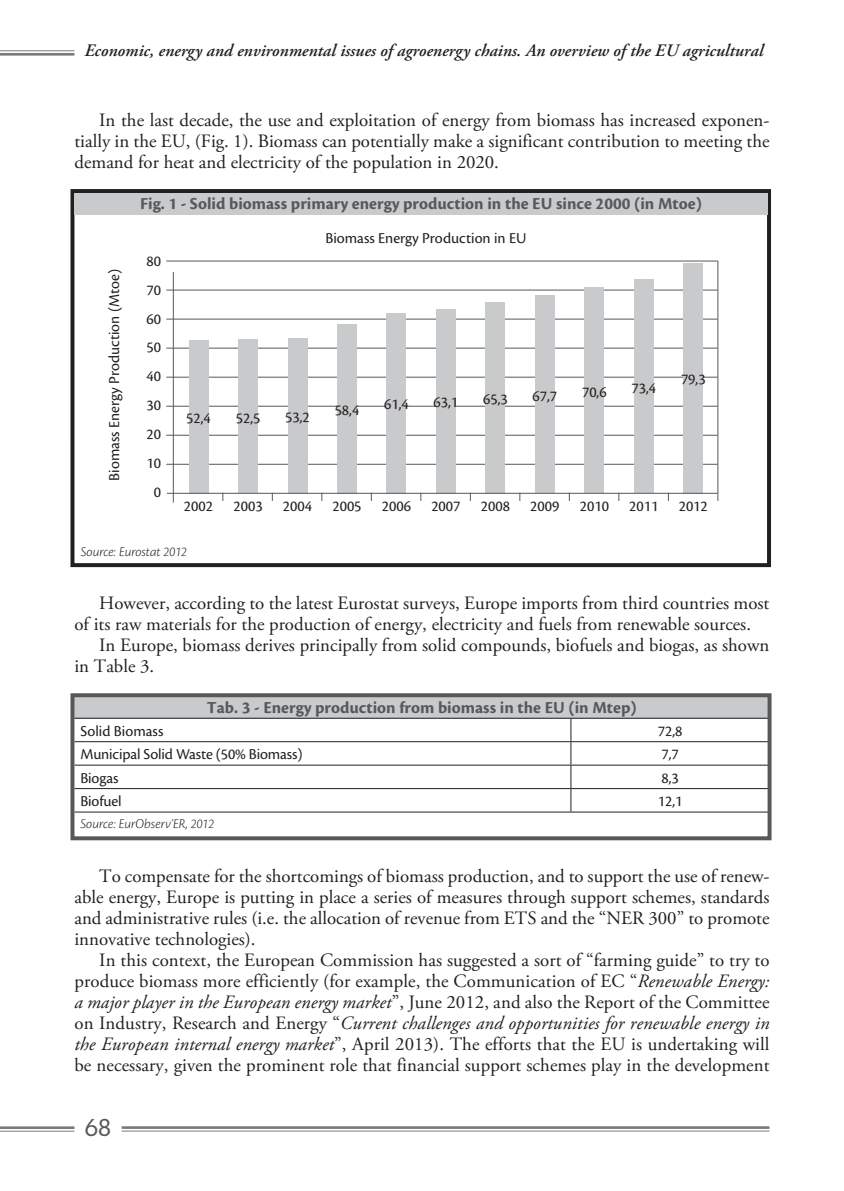
<style>
.page{position:relative;width:844px;height:1191px;background:#fff}
.page>*{position:absolute;margin:0;border:0;box-sizing:border-box;transform-origin:0 0}
.t1{font:21.88px "Penumbra Half Serif Std";color:#57585a}
.t2{font:18.9px/21px "Adobe Garamond Pro";color:#231f20;text-align:justify}
.t3{font:700 17.5px "Cronos Pro";color:#57585a}
.t4{font:italic 600 17.5px "Adobe Garamond Pro";color:#231f20}
.t5{font:15.75px/28.9px "Cronos Pro";color:#231f20;text-align:center}
.t6{font:italic 300 14px "Cronos Pro";color:#231f20}
.s1{font-style:italic}
</style>
<div class="page">
<hr style="left:0;top:50px;width:74px;height:1px;background:#787a7d">
<hr style="left:0;top:53px;width:74px;height:3px;background:#787a7d">
<hr style="left:122px;top:1126px;width:647px;height:2px;background:#787a7d">
<hr style="left:122px;top:1130px;width:647px;height:1px;background:#787a7d">
<hr style="left:0;top:1126px;width:74px;height:3px;background:#787a7d">
<hr style="left:0;top:1130px;width:74px;height:1px;background:#787a7d">
<svg style="left:70px;top:189px;width:701px;height:379px"></svg>
<div style="left:74px;top:193px;width:693px;height:21px;background:#c9cacc"></div>
<hr style="left:717px;top:261px;width:1px;height:240px;background:#57585a">
<hr style="left:173px;top:272px;width:1px;height:230px;background:#57585a">
<hr style="left:166px;top:464px;width:551px;height:1px;background:#57585a">
<hr style="left:166px;top:435px;width:551px;height:1px;background:#57585a">
<hr style="left:166px;top:406px;width:551px;height:1px;background:#57585a">
<hr style="left:166px;top:377px;width:551px;height:1px;background:#57585a">
<hr style="left:166px;top:348px;width:551px;height:1px;background:#57585a">
<hr style="left:166px;top:319px;width:551px;height:1px;background:#57585a">
<hr style="left:166px;top:290px;width:551px;height:1px;background:#57585a">
<hr style="left:166px;top:261px;width:551px;height:1px;background:#57585a">
<div style="left:188px;top:340px;width:20px;height:153px;background:#c9cacc"></div>
<div style="left:238px;top:339px;width:20px;height:154px;background:#c9cacc"></div>
<div style="left:287px;top:338px;width:20px;height:155px;background:#c9cacc"></div>
<div style="left:337px;top:324px;width:20px;height:169px;background:#c9cacc"></div>
<div style="left:386px;top:313px;width:20px;height:180px;background:#c9cacc"></div>
<div style="left:436px;top:309px;width:20px;height:184px;background:#c9cacc"></div>
<div style="left:485px;top:302px;width:20px;height:191px;background:#c9cacc"></div>
<div style="left:534px;top:295px;width:20px;height:198px;background:#c9cacc"></div>
<div style="left:584px;top:287px;width:20px;height:206px;background:#c9cacc"></div>
<div style="left:633px;top:279px;width:20px;height:214px;background:#c9cacc"></div>
<div style="left:683px;top:263px;width:20px;height:230px;background:#c9cacc"></div>
<hr style="left:167px;top:493px;width:550px;height:1px;background:#57585a">
<svg style="left:70px;top:693px;width:702px;height:148px"></svg>
<p class="t4" style="left:84px;top:40px;width:680px">Economic, energy and environmental issues of agroenergy chains. An overview of the e u agricultural</p>
<p class="t2" style="left:74px;top:110px;width:696px;text-indent:25px">In the last decade, the use and exploitation of energy from biomass has increased exponen&shy;tially in the EU, (Fig. 1). Biomass can potentially make a significant contribution to meeting the demand for heat and electricity of the population in 2020.</p>
<p class="t3" style="left:140px;top:193px;width:563px">Fig. 1 - Solid biomass primary energy production in the EU since 2000 (in Mtoe)</p>
<p class="t5" style="left:100px;top:481px;width:214px;rotate:-90deg">Biomass Energy Production (Mtoe)</p>
<p class="t5" style="left:147px;top:246px;width:16px">80<br>70<br>60<br>50<br>40<br>30<br>20<br>10<br>0</p>
<p class="t5" style="left:325px;top:224px;width:203px">Biomass Energy Production in EU</p>
<p class="t5" style="left:186px;top:403px;width:26px">52,4</p>
<p class="t5" style="left:236px;top:403px;width:26px">52,5</p>
<p class="t5" style="left:285px;top:402px;width:26px">53,2</p>
<p class="t5" style="left:334px;top:395px;width:26px">58,4</p>
<p class="t5" style="left:384px;top:390px;width:26px">61,4</p>
<p class="t5" style="left:433px;top:388px;width:26px">63,1</p>
<p class="t5" style="left:483px;top:385px;width:26px">65,3</p>
<p class="t5" style="left:532px;top:381px;width:26px">67,7</p>
<p class="t5" style="left:582px;top:377px;width:26px">70,6</p>
<p class="t5" style="left:631px;top:373px;width:26px">73,4</p>
<p class="t5" style="left:680px;top:365px;width:26px">79,3</p>
<p class="t5" style="left:184px;top:492px;width:31px">2002</p>
<p class="t5" style="left:233px;top:492px;width:31px">2003</p>
<p class="t5" style="left:283px;top:492px;width:31px">2004</p>
<p class="t5" style="left:332px;top:492px;width:31px">2005</p>
<p class="t5" style="left:431px;top:492px;width:31px">2007</p>
<p class="t5" style="left:480px;top:492px;width:31px">2008</p>
<p class="t5" style="left:530px;top:492px;width:31px">2009</p>
<p class="t5" style="left:629px;top:492px;width:31px">2011</p>
<p class="t5" style="left:382px;top:492px;width:31px">2006</p>
<p class="t5" style="left:579px;top:492px;width:31px">2010</p>
<p class="t5" style="left:678px;top:492px;width:31px">2012</p>
<p class="t6" style="left:81px;top:543px;width:108px">Source: Eurostat 2012</p>
<p class="t2" style="left:99px;top:593px;width:671px">However, according to the latest Eurostat surveys, Europe imports from third countries most</p>
<p class="t2" style="left:74px;top:614px;width:678px">of its raw materials for the production of energy, electricity and fuels from renewable sources.</p>
<p class="t2" style="left:99px;top:635px;width:671px">In Europe, biomass derives principally from solid compounds, biofuels and biogas, as shown</p>
<p class="t2" style="left:74px;top:656px;width:81px">in Table 3.</p>
<p class="t3" style="left:207px;top:697px;width:431px">Tab. 3 - Energy production from biomass in the EU (in Mtep)</p>
<p class="t5" style="left:80px;top:716px;width:84px">Solid Biomass</p>
<p class="t5" style="left:657px;top:716px;width:26px">72,8</p>
<p class="t5" style="left:80px;top:740px;width:223px">Municipal Solid Waste (50% Biomass)</p>
<p class="t5" style="left:661px;top:740px;width:19px">7,7</p>
<p class="t5" style="left:80px;top:763px;width:40px">Biogas</p>
<p class="t5" style="left:661px;top:763px;width:19px">8,3</p>
<p class="t5" style="left:80px;top:787px;width:43px">Biofuel</p>
<p class="t5" style="left:657px;top:787px;width:26px">12,1</p>
<p class="t6" style="left:80px;top:815px;width:135px">Source: EurObserv’ER, 2012</p>
<p class="t2" style="left:74px;top:866px;width:696px;text-indent:25px">To compensate for the shortcomings of biomass production, and to support the use of renew&shy;able energy, Europe is putting in place a series of measures through support schemes, standards and administrative rules (i.e. the allocation of revenue from ETS and the “NER 300” to promote innovative technologies).</p>
<p class="t2" style="left:74px;top:950px;width:696px;text-indent:25px">In this context, the European Commission has suggested a sort of “farming guide” to try to produce biomass more efficiently (for example, the Communication of EC “<span class="s1">Renewable Energy: a major player in the European energy market</span>”, June 2012, and also the Report of the Committee on Industry, Research and Energy “<span class="s1">Current challenges and opportunities for renewable energy in the European internal energy market</span>”, April 2013). The efforts that the EU is undertaking will be necessary, given the prominent role that financial support schemes play in the development</p>
<p class="t1" style="left:85px;top:1115px;width:28px">68</p>
</div>
